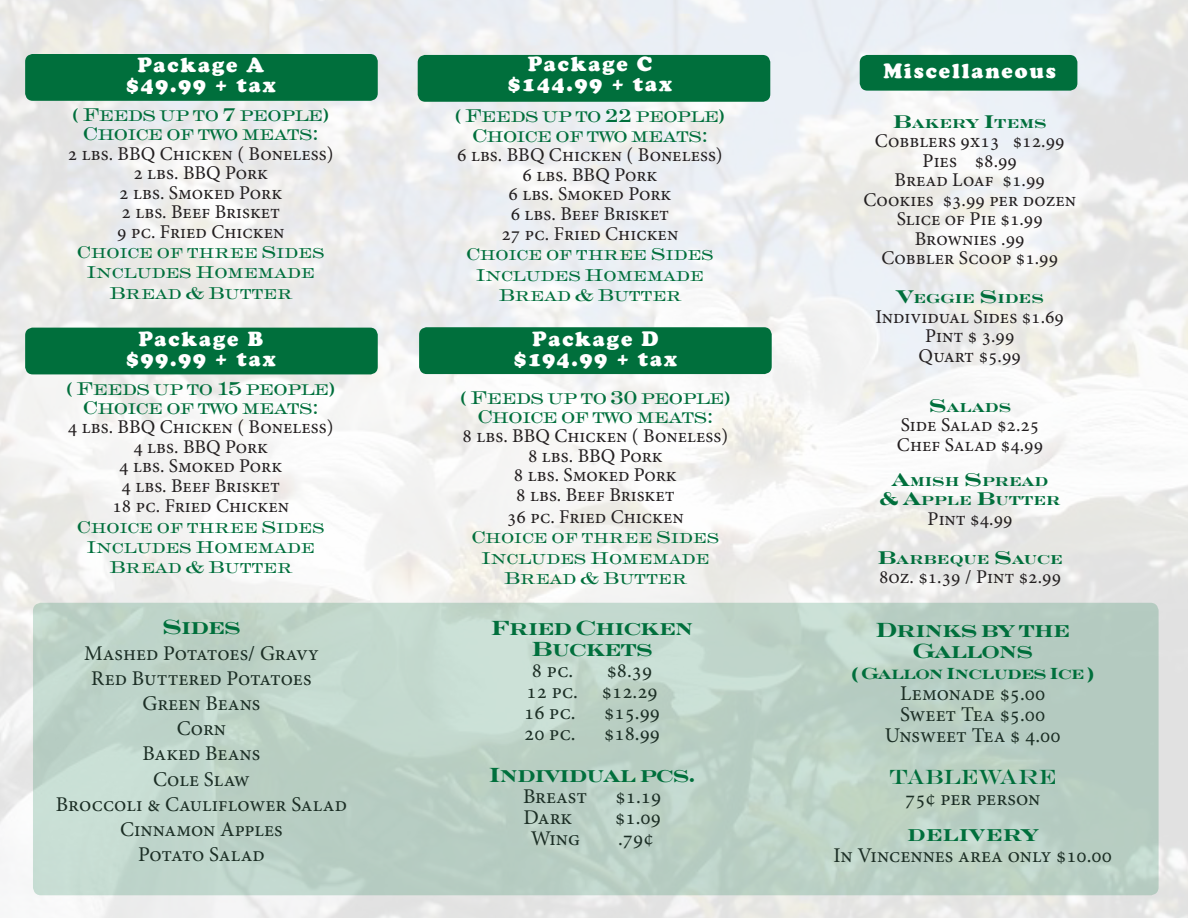
<style>
.page{position:relative;width:1188px;height:918px;background:#fff}
.page>*{position:absolute;margin:0;border:0;box-sizing:border-box;transform-origin:0 0}
.t1{font:900 21.3px "Cooper";letter-spacing:.09em;color:#fff}
.t2{font:21px "Minion Pro";color:#231f20}
.t3{font:700 21px "Engravers D";letter-spacing:-.04em;color:#006f3c}
.t4{font:21px "Engravers";color:#006f3c}
.t5{font:700 21px "Engravers D";color:#006f3c}
.t6{font:19.5px "Minion Pro";color:#231f20}
.t7{font:18.9px "Engravers D Roma";letter-spacing:-.04em;color:#006f3c}
.t8{font:17.55px "Engravers D Roma";letter-spacing:-.02em;color:#006f3c}
.t9{font:700 16.5px "Engravers D";letter-spacing:-.04em;color:#006f3c}
.t10{font:700 13.2px "Engravers D";color:#006f3c}
.s1{font-size:18.9px}
</style>
<div class="page">
<img style="left:0;top:0;width:1188px;height:918px">
<div style="left:25px;top:54px;width:353px;height:47px;background:#006f3c;border-radius:8px"></div>
<div style="left:25px;top:328px;width:353px;height:46px;background:#006f3c;border-radius:8px"></div>
<div style="left:418px;top:55px;width:352px;height:47px;background:#006f3c;border-radius:8px"></div>
<div style="left:419px;top:327px;width:353px;height:47px;background:#006f3c;border-radius:8px"></div>
<div style="left:860px;top:55px;width:217px;height:36px;background:#006f3c;border-radius:8px"></div>
<svg style="left:33px;top:603px;width:1126px;height:292px;background:#bdd2c7"></svg>
<p class="t1" style="left:137px;top:53px;width:128px">Package A</p>
<p class="t1" style="left:126px;top:73px;width:151px">$49.99 + tax</p>
<p class="t7" style="left:72px;top:105px;width:259px">( Feeds up to 7 people)</p>
<p class="t7" style="left:83px;top:124px;width:237px">Choice of two meats:</p>
<p class="t6" style="left:68px;top:140px;width:267px">2 lbs. BBQ Chicken ( Boneless)</p>
<p class="t6" style="left:133px;top:160px;width:136px">2 lbs. BBQ Pork</p>
<p class="t6" style="left:119px;top:179px;width:164px">2 lbs. Smoked Pork</p>
<p class="t6" style="left:122px;top:199px;width:160px">2 lbs. Beef Brisket</p>
<p class="t6" style="left:117px;top:218px;width:169px">9 pc. Fried Chicken</p>
<p class="t8" style="left:77px;top:243px;width:249px">Choice of three Sides</p>
<p class="t8" style="left:87px;top:263px;width:230px">Includes Homemade</p>
<p class="t8" style="left:109px;top:283px;width:185px">Bread &amp; Butter</p>
<p class="t1" style="left:139px;top:326px;width:126px">Package B</p>
<p class="t1" style="left:126px;top:346px;width:151px">$99.99 + tax</p>
<p class="t7" style="left:66px;top:378px;width:271px">( Feeds up to 15 people)</p>
<p class="t7" style="left:83px;top:397px;width:237px">Choice of two meats:</p>
<p class="t6" style="left:68px;top:414px;width:267px">4 lbs. BBQ Chicken ( Boneless)</p>
<p class="t6" style="left:133px;top:434px;width:136px">4 lbs. BBQ Pork</p>
<p class="t6" style="left:119px;top:453px;width:164px">4 lbs. Smoked Pork</p>
<p class="t6" style="left:122px;top:473px;width:160px">4 lbs. Beef Brisket</p>
<p class="t6" style="left:112px;top:493px;width:178px">18 pc. Fried Chicken</p>
<p class="t8" style="left:77px;top:517px;width:249px">Choice of three Sides</p>
<p class="t8" style="left:87px;top:537px;width:230px">Includes Homemade</p>
<p class="t8" style="left:109px;top:558px;width:185px">Bread &amp; Butter</p>
<p class="t3" style="left:162px;top:616px;width:80px">Sides</p>
<p class="t2" style="left:84px;top:639px;width:236px">Mashed Potatoes/ Gravy</p>
<p class="t2" style="left:91px;top:664px;width:222px">Red Buttered Potatoes</p>
<p class="t2" style="left:143px;top:689px;width:119px">Green Beans</p>
<p class="t2" style="left:177px;top:714px;width:51px">Corn</p>
<p class="t2" style="left:143px;top:740px;width:119px">Baked Beans</p>
<p class="t2" style="left:153px;top:765px;width:98px">Cole Slaw</p>
<p class="t2" style="left:56px;top:790px;width:292px">Broccoli &amp; Cauliflower Salad</p>
<p class="t2" style="left:120px;top:815px;width:164px">Cinnamon Apples</p>
<p class="t2" style="left:138px;top:840px;width:128px">Potato Salad</p>
<p class="t1" style="left:528px;top:52px;width:126px">Package C</p>
<p class="t1" style="left:508px;top:72px;width:166px">$144.99 + tax</p>
<p class="t7" style="left:454px;top:105px;width:273px">( Feeds up to 22 people)</p>
<p class="t7" style="left:472px;top:125px;width:237px">Choice of two meats:</p>
<p class="t6" style="left:457px;top:142px;width:267px">6 lbs. BBQ Chicken ( Boneless)</p>
<p class="t6" style="left:523px;top:162px;width:136px">6 lbs. BBQ Pork</p>
<p class="t6" style="left:508px;top:181px;width:164px">6 lbs. Smoked Pork</p>
<p class="t6" style="left:511px;top:201px;width:160px">6 lbs. Beef Brisket</p>
<p class="t6" style="left:502px;top:221px;width:178px">27 pc. Fried Chicken</p>
<p class="t8" style="left:466px;top:245px;width:249px">Choice of three Sides</p>
<p class="t8" style="left:476px;top:265px;width:230px">Includes Homemade</p>
<p class="t8" style="left:498px;top:286px;width:185px">Bread &amp; Butter</p>
<p class="t1" style="left:532px;top:327px;width:128px">Package D</p>
<p class="t1" style="left:514px;top:347px;width:165px">$194.99 + tax</p>
<p class="t7" style="left:460px;top:387px;width:273px">( Feeds up to 30 people)</p>
<p class="t7" style="left:478px;top:406px;width:237px">Choice of two meats:</p>
<p class="t6" style="left:463px;top:423px;width:267px">8 lbs. BBQ Chicken ( Boneless)</p>
<p class="t6" style="left:528px;top:443px;width:136px">8 lbs. BBQ Pork</p>
<p class="t6" style="left:514px;top:462px;width:164px">8 lbs. Smoked Pork</p>
<p class="t6" style="left:516px;top:482px;width:160px">8 lbs. Beef Brisket</p>
<p class="t6" style="left:507px;top:504px;width:178px">36 pc. Fried Chicken</p>
<p class="t8" style="left:472px;top:528px;width:249px">Choice of three Sides</p>
<p class="t8" style="left:481px;top:548px;width:230px">Includes Homemade</p>
<p class="t8" style="left:504px;top:569px;width:185px">Bread &amp; Butter</p>
<p class="t3" style="left:491px;top:616px;width:204px">Fried Chicken</p>
<p class="t3" style="left:532px;top:637px;width:123px">Buckets</p>
<p class="t2" style="left:532px;top:656px;width:43px">8 pc.</p>
<p class="t2" style="left:607px;top:656px;width:47px">$8.39</p>
<p class="t2" style="left:527px;top:677px;width:133px">12 pc. $12.29</p>
<p class="t2" style="left:524px;top:698px;width:53px">16 pc.</p>
<p class="t2" style="left:604px;top:698px;width:57px">$15.99</p>
<p class="t2" style="left:524px;top:719px;width:53px">20 pc.</p>
<p class="t2" style="left:604px;top:719px;width:57px">$18.99</p>
<p class="t3" style="left:489px;top:763px;width:208px">Individual pcs.</p>
<p class="t2" style="left:523px;top:782px;width:66px">Breast</p>
<p class="t2" style="left:616px;top:782px;width:47px">$1.19</p>
<p class="t2" style="left:523px;top:803px;width:50px">Dark</p>
<p class="t2" style="left:615px;top:803px;width:47px">$1.09</p>
<p class="t2" style="left:531px;top:824px;width:51px">Wing</p>
<p class="t2" style="left:618px;top:824px;width:37px">.79¢</p>
<p class="t1" style="left:884px;top:58px;width:174px">Miscellaneous</p>
<p class="t10" style="left:893px;top:116px;width:153px"><span class="s1">B</span>AKERY <span class="s1">I</span>TEMS</p>
<p class="t6" style="left:875px;top:128px;width:191px">Cobblers 9x13 $12.99</p>
<p class="t6" style="left:923px;top:147px;width:96px">Pies $8.99</p>
<p class="t6" style="left:895px;top:167px;width:152px">Bread Loaf $1.99</p>
<p class="t6" style="left:863px;top:186px;width:214px">Cookies $3.99 per dozen</p>
<p class="t6" style="left:897px;top:206px;width:148px">Slice of Pie $1.99</p>
<p class="t6" style="left:915px;top:225px;width:111px">Brownies .99</p>
<p class="t6" style="left:881px;top:245px;width:178px">Cobbler Scoop $1.99</p>
<p class="t10" style="left:896px;top:291px;width:148px"><span class="s1">V</span>EGGIE <span class="s1">S</span>IDES</p>
<p class="t6" style="left:876px;top:303px;width:190px">Individual Sides $1.69</p>
<p class="t6" style="left:925px;top:323px;width:91px">Pint $ 3.99</p>
<p class="t6" style="left:919px;top:342px;width:104px">Quart $5.99</p>
<p class="t10" style="left:929px;top:400px;width:82px"><span class="s1">S</span>ALADS</p>
<p class="t6" style="left:901px;top:412px;width:140px">Side Salad $2.25</p>
<p class="t6" style="left:897px;top:431px;width:148px">Chef Salad $4.99</p>
<p class="t10" style="left:892px;top:474px;width:158px"><span class="s1">A</span>MISH <span class="s1">S</span>PREAD</p>
<p class="t10" style="left:880px;top:493px;width:182px"><span class="s1">&amp; A</span>PPLE <span class="s1">B</span>UTTER</p>
<p class="t6" style="left:928px;top:505px;width:87px">Pint $4.99</p>
<p class="t10" style="left:877px;top:552px;width:187px"><span class="s1">B</span>ARBEQUE <span class="s1">S</span>AUCE</p>
<p class="t6" style="left:879px;top:564px;width:184px">8oz. $1.39 / Pint $2.99</p>
<p class="t3" style="left:875px;top:619px;width:196px">Drinks by the</p>
<p class="t3" style="left:913px;top:640px;width:122px">Gallons</p>
<p class="t9" style="left:851px;top:665px;width:244px">( Gallon Includes Ice )</p>
<p class="t2" style="left:900px;top:680px;width:147px">Lemonade $5.00</p>
<p class="t2" style="left:900px;top:701px;width:147px">Sweet Tea $5.00</p>
<p class="t2" style="left:885px;top:722px;width:177px">Unsweet Tea $ 4.00</p>
<p class="t4" style="left:889px;top:765px;width:168px">TABLEWARE</p>
<p class="t2" style="left:905px;top:785px;width:137px">75¢ per person</p>
<p class="t5" style="left:907px;top:823px;width:133px">delivery</p>
<p class="t2" style="left:834px;top:842px;width:280px">In Vincennes area only $10.00</p>
</div>
